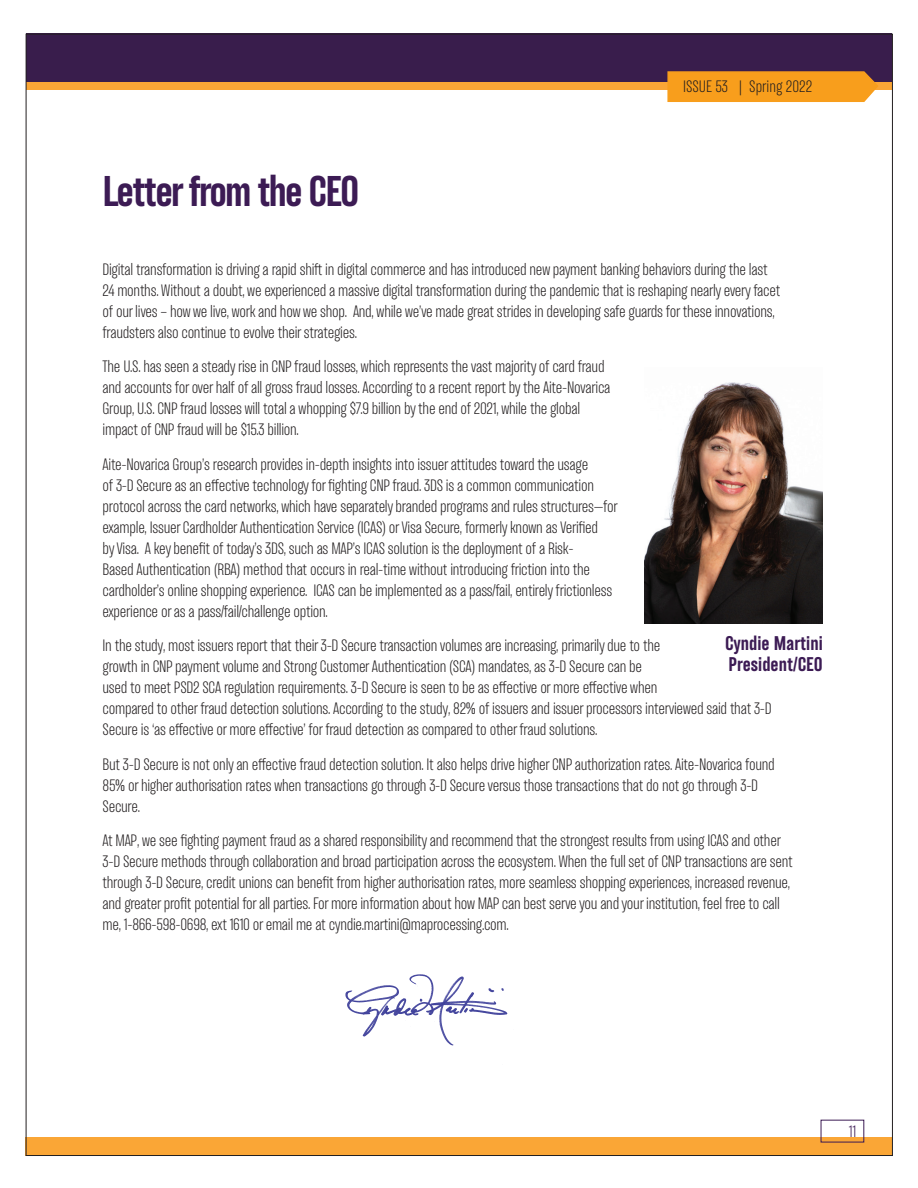
<style>
.page{position:relative;width:918px;height:1188px;background:#fff}
.page>*{position:absolute;margin:0;border:0;box-sizing:border-box;transform-origin:0 0}
.t1{font:700 39px "TT Backwards Sans";letter-spacing:-.045em;color:#3c1b54}
.t2{font:700 18px/21px "TT Backwards Sans";color:#3c1b54}
.t3{font:300 15px/21px "TT Backwards Sans";letter-spacing:-.02em;color:#231f20}
.t4{font:300 15px "TT Backwards Sans";color:#231f20}
.t5{font:300 15px "TT Backwards Sans";color:#3c1b54}
</style>
<div class="page">
<div style="left:26px;top:1137px;width:866px;height:19px;background:#faa636"></div>
<div style="left:26px;top:34px;width:866px;height:56px;background:#faa636"></div>
<div style="left:27px;top:33px;width:865px;height:49px;background:#391d4c"></div>
<div style="left:667px;top:71px;width:211px;height:31px;background:#f89e1c"></div>
<img style="left:345px;top:974px;width:163px;height:72px">
<img style="left:644px;top:382px;width:179px;height:241px">
<h1 class="t1" style="left:103px;top:166px;width:258px">Letter from the CEO</h1>
<p class="t4" style="left:683px;top:77px;width:131px">ISSUE 53 | Spring 2022</p>
<p class="t3" style="left:103px;top:259px;width:679px">Digital transformation is driving a rapid shift in digital commerce and has introduced new payment banking behaviors during the last 24 months. Without a doubt, we experienced a massive digital transformation during the pandemic that is reshaping nearly every facet of our lives – how we live, work and how we shop. And, while we’ve made great strides in developing safe guards for these innovations, fraudsters also continue to evolve their strategies.</p>
<p class="t3" style="left:103px;top:357px;width:509px">The U.S. has seen a steady rise in CNP fraud losses, which represents the vast majority of card fraud and accounts for over half of all gross fraud losses. According to a recent report by the Aite-Novarica Group, U.S. CNP fraud losses will total a whopping $7.9 billion by the end of 2021, while the global impact of CNP fraud will be $15.3 billion.</p>
<p class="t3" style="left:103px;top:454px;width:517px">Aite-Novarica Group’s research provides in-depth insights into issuer attitudes toward the usage<br>of 3-D Secure as an effective technology for fighting CNP fraud. 3DS is a common communication protocol across the card networks, which have separately branded programs and rules structures—for example, Issuer Cardholder Authentication Service (ICAS) or Visa Secure, formerly known as Verified<br>by Visa. A key benefit of today’s 3DS, such as MAP’s ICAS solution is the deployment of a Risk-<br>Based Authentication (RBA) method that occurs in real-time without introducing friction into the cardholder’s online shopping experience. ICAS can be implemented as a pass/fail, entirely frictionless experience or as a pass/fail/challenge option.</p>
<p class="t3" style="left:103px;top:636px;width:671px">In the study, most issuers report that their 3-D Secure transaction volumes are increasing, primarily due to the<br>growth in CNP payment volume and Strong Customer Authentication (SCA) mandates, as 3-D Secure can be<br>used to meet PSD2 SCA regulation requirements. 3-D Secure is seen to be as effective or more effective when<br>compared to other fraud detection solutions. According to the study, 82% of issuers and issuer processors interviewed said that 3-D Secure is ‘as effective or more effective’ for fraud detection as compared to other fraud solutions.</p>
<p class="t3" style="left:103px;top:754px;width:674px">But 3-D Secure is not only an effective fraud detection solution. It also helps drive higher CNP authorization rates. Aite-Novarica found<br>85% or higher authorisation rates when transactions go through 3-D Secure versus those transactions that do not go through 3-D<br>Secure.</p>
<p class="t3" style="left:103px;top:831px;width:692px">At MAP, we see fighting payment fraud as a shared responsibility and recommend that the strongest results from using ICAS and other 3-D Secure methods through collaboration and broad participation across the ecosystem. When the full set of CNP transactions are sent through 3-D Secure, credit unions can benefit from higher authorisation rates, more seamless shopping experiences, increased revenue, and greater profit potential for all parties. For more information about how MAP can best serve you and your institution, feel free to call me, 1-866-598-0698, ext 1610 or email me at cyndie.martini@maprocessing.com.</p>
<p class="t2" style="left:725px;top:633px;width:99px">Cyndie Martini<br>President/CEO</p>
<p class="t5" style="left:849px;top:1122px;width:9px">11</p>
</div>
